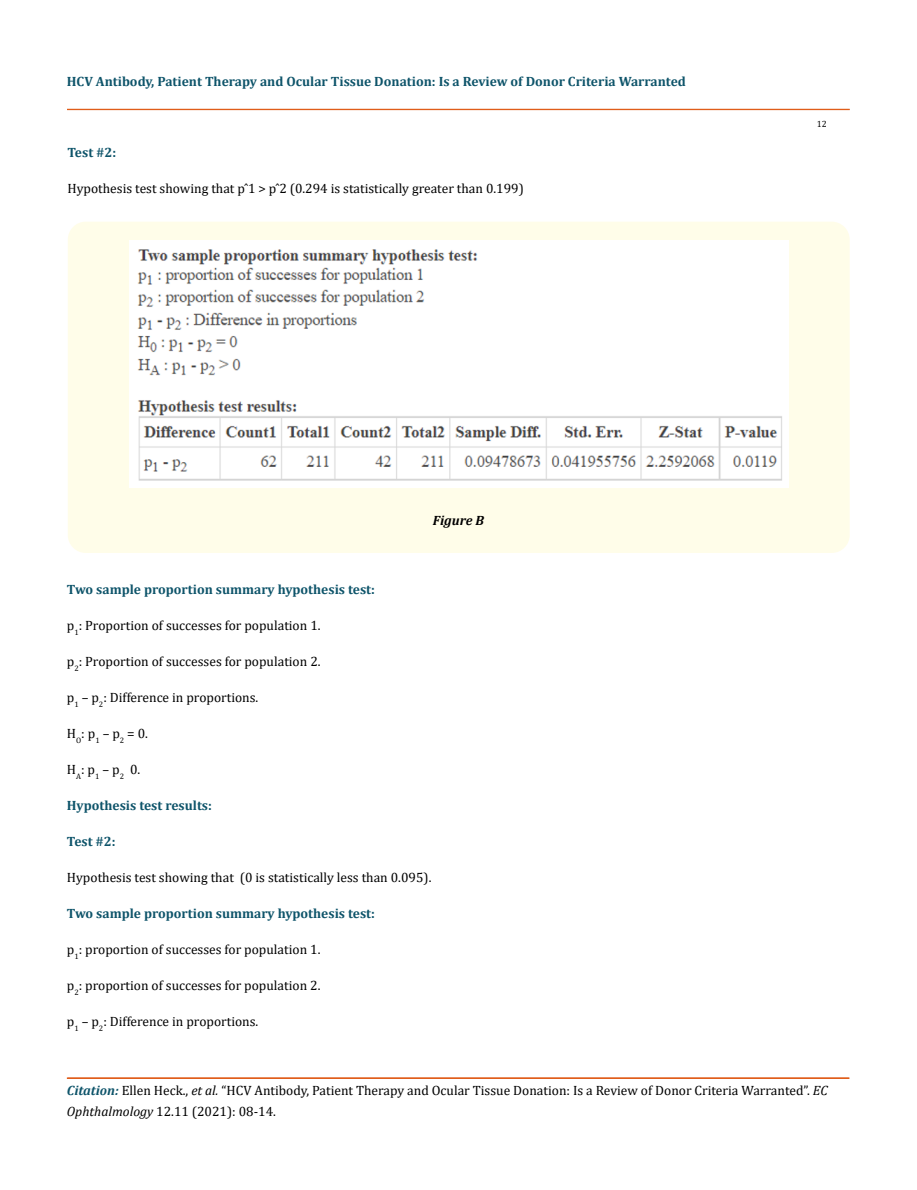
<style>
.page{position:relative;width:917px;height:1190px;background:#fff}
.page>*{position:absolute;margin:0;border:0;box-sizing:border-box;transform-origin:0 0}
.t1{font:13.5px/21px "Cambria";color:#000}
.t2{font:700 13.5px "Cambria";color:#0e546a}
.t3{font:italic 700 13.5px "Cambria";color:#000}
.t4{font:9px "Cambria";color:#000}
.s1{font-weight:700;font-style:italic;color:#0e546a}
.s2{font-style:italic}
</style>
<div class="page">
<div style="left:67px;top:109px;width:782px;height:1px;border:1px solid #e05d1a"></div>
<hr style="left:67px;top:1078px;width:782px;height:1px;background:#e05d1a">
<div style="left:68px;top:222px;width:781px;height:331px;background:#fffde9;border-radius:18px"></div>
<img style="left:130px;top:240px;width:658px;height:247px">
<p class="t2" style="left:67px;top:72px;width:620px">HCV Antibody, Patient Therapy and Ocular Tissue Donation: Is a Review of Donor Criteria Warranted</p>
<p class="t2" style="left:68px;top:143px;width:50px">Test #2:</p>
<p class="t1" style="left:68px;top:178px;width:458px">Hypothesis test showing that p ̂1 &gt; p ̂2 (0.294 is statistically greater than 0.199)</p>
<p class="t3" style="left:433px;top:511px;width:53px">Figure B</p>
<p class="t2" style="left:67px;top:580px;width:309px">Two sample proportion summary hypothesis test:</p>
<p class="t1" style="left:67px;top:615px;width:255px">p<sub>1</sub>: Proportion of successes for population 1.</p>
<p class="t1" style="left:67px;top:651px;width:255px">p<sub>2</sub>: Proportion of successes for population 2.</p>
<p class="t1" style="left:67px;top:687px;width:193px">p<sub>1</sub> – p<sub>2</sub>: Difference in proportions.</p>
<p class="t1" style="left:67px;top:723px;width:83px">H<sub>O</sub>: p<sub>1</sub> – p<sub>2</sub> = 0.</p>
<p class="t1" style="left:67px;top:759px;width:75px">H<sub>A</sub>: p<sub>1</sub> – p<sub>2</sub> 0.</p>
<p class="t2" style="left:67px;top:796px;width:146px">Hypothesis test results:</p>
<p class="t2" style="left:67px;top:832px;width:50px">Test #2:</p>
<p class="t1" style="left:67px;top:867px;width:366px">Hypothesis test showing that (0 is statistically less than 0.095).</p>
<p class="t2" style="left:67px;top:904px;width:309px">Two sample proportion summary hypothesis test:</p>
<p class="t1" style="left:67px;top:939px;width:255px">p<sub>1</sub>: proportion of successes for population 1.</p>
<p class="t1" style="left:67px;top:975px;width:255px">p<sub>2</sub>: proportion of successes for population 2.</p>
<p class="t1" style="left:67px;top:1011px;width:193px">p<sub>1</sub> – p<sub>2</sub>: Difference in proportions.</p>
<p class="t4" style="left:816px;top:118px;width:11px">12</p>
<p class="t1" style="left:67px;top:1080px;width:762px"><span class="s1">Citation:</span> Ellen Heck., <span class="s2">et al.</span> “HCV Antibody, Patient Therapy and Ocular Tissue Donation: Is a Review of Donor Criteria Warranted”. <span class="s2">EC<br>Ophthalmology</span> 12.11 (2021): 08-14.</p>
</div>
